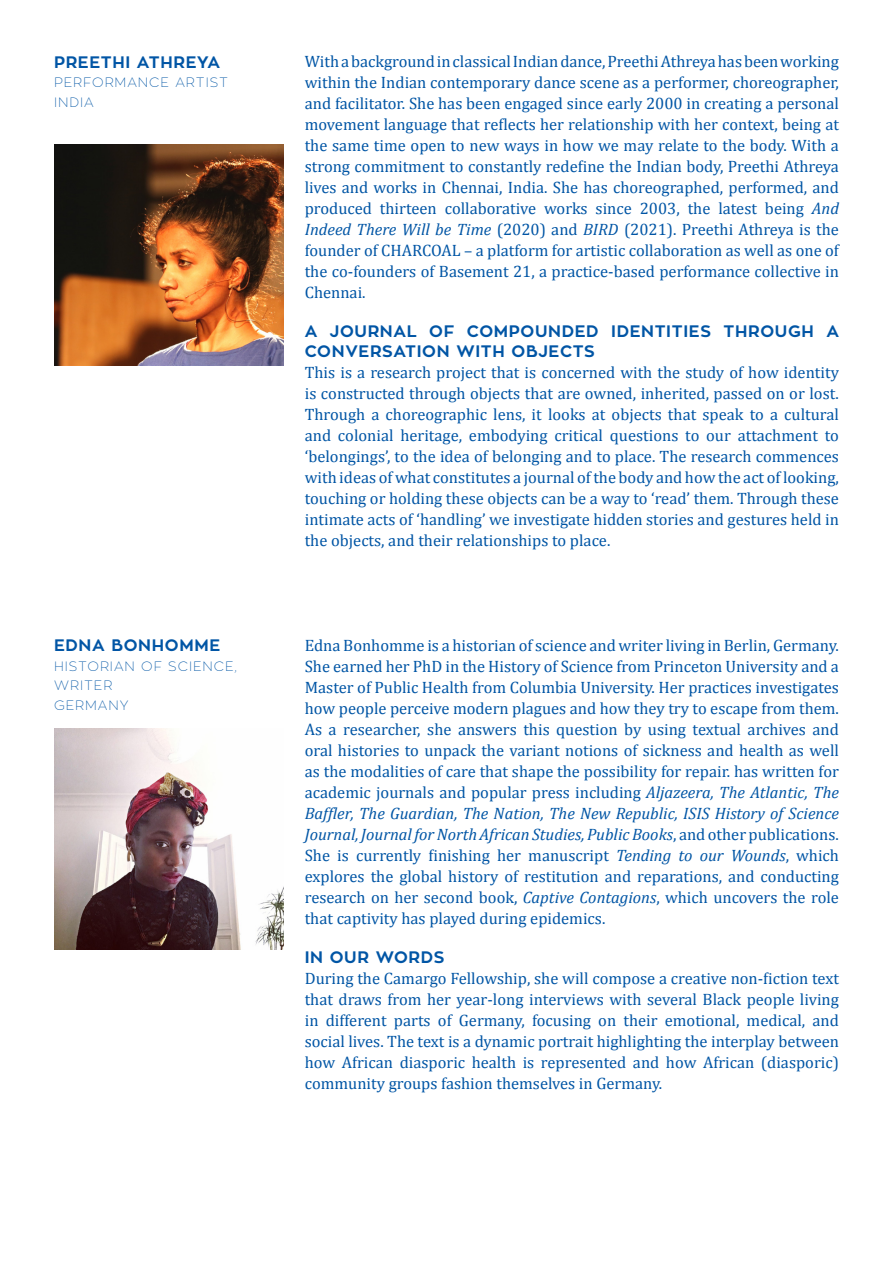
<style>
.page{position:relative;width:893px;height:1263px;background:#fff}
.page>*{position:absolute;margin:0;border:0;box-sizing:border-box;transform-origin:0 0}
.t1{font:16.5px/21px "Cambria";color:#0155a5;text-align:justify}
.t2{font:700 16.5px/19.8px "Zona Pro";letter-spacing:.04em;color:#0155a5}
.t3{font:100 13.5px/19.5px "Zona Pro";letter-spacing:.07em;color:#0155a5}
.s1{font-style:italic}
</style>
<div class="page">
<img style="left:54px;top:728px;width:229px;height:221px">
<img style="left:54px;top:145px;width:229px;height:221px">
<p class="t2" style="left:54px;top:52px;width:168px">PREETHI ATHREYA</p>
<p class="t3" style="left:54px;top:73px;width:175px">PERFORMANCE ARTIST</p>
<p class="t3" style="left:54px;top:92px;width:41px">INDIA</p>
<p class="t2" style="left:54px;top:636px;width:168px">EDNA BONHOMME</p>
<p class="t3" style="left:54px;top:656px;width:184px">HISTORIAN OF SCIENCE,</p>
<p class="t3" style="left:54px;top:676px;width:76px">WRITER<br>GERMANY</p>
<p class="t1" style="left:305px;top:51px;width:536px">With a background in classical Indian dance, Preethi Athreya has been working within the Indian contemporary dance scene as a performer, choreographer, and facilitator. She has been engaged since early 2000 in creating a personal movement language that reflects her relationship with her context, being at the same time open to new ways in how we may relate to the body. With a strong commitment to constantly redefine the Indian body, Preethi Athreya lives and works in Chennai, India. She has choreographed, performed, and produced thirteen collaborative works since 2003, the latest being <span class="s1">And Indeed There Will be Time</span> (2020) and <span class="s1">BIRD</span> (2021). Preethi Athreya is the founder of CHARCOAL – a platform for artistic collaboration as well as one of the co-founders of Basement 21, a practice-based performance collective in Chennai.</p>
<p class="t2" style="left:305px;top:322px;width:536px">A JOURNAL OF COMPOUNDED IDENTITIES THROUGH A<br>CONVERSATION WITH OBJECTS</p>
<p class="t1" style="left:305px;top:362px;width:536px">This is a research project that is concerned with the study of how identity is constructed through objects that are owned, inherited, passed on or lost.<br>Through a choreographic lens, it looks at objects that speak to a cultural and colonial heritage, embodying critical questions to our attachment to ‘belongings’, to the idea of belonging and to place. The research commences with ideas of what constitutes a journal of the body and how the act of looking, touching or holding these objects can be a way to ‘read’ them. Through these intimate acts of ‘handling’ we investigate hidden stories and gestures held in the objects, and their relationships to place.</p>
<p class="t1" style="left:305px;top:634px;width:536px">Edna Bonhomme is a historian of science and writer living in Berlin, Germany.<br>She earned her PhD in the History of Science from Princeton University and a Master of Public Health from Columbia University. Her practices investigates how people perceive modern plagues and how they try to escape from them.<br>As a researcher, she answers this question by using textual archives and oral histories to unpack the variant notions of sickness and health as well as the modalities of care that shape the possibility for repair. has written for academic journals and popular press including <span class="s1">Aljazeera, The Atlantic, The Baffler, The Guardian, The Nation, The New Republic, ISIS History of Science Journal, Journal for North African Studies, Public Books</span>, and other publications.<br>She is currently finishing her manuscript <span class="s1">Tending to our Wounds</span>, which explores the global history of restitution and reparations, and conducting research on her second book, <span class="s1">Captive Contagions</span>, which uncovers the role that captivity has played during epidemics.</p>
<p class="t2" style="left:305px;top:948px;width:141px">IN OUR WORDS</p>
<p class="t1" style="left:305px;top:968px;width:536px">During the Camargo Fellowship, she will compose a creative non-fiction text that draws from her year-long interviews with several Black people living in different parts of Germany, focusing on their emotional, medical, and social lives. The text is a dynamic portrait highlighting the interplay between how African diasporic health is represented and how African (diasporic) community groups fashion themselves in Germany.</p>
</div>
